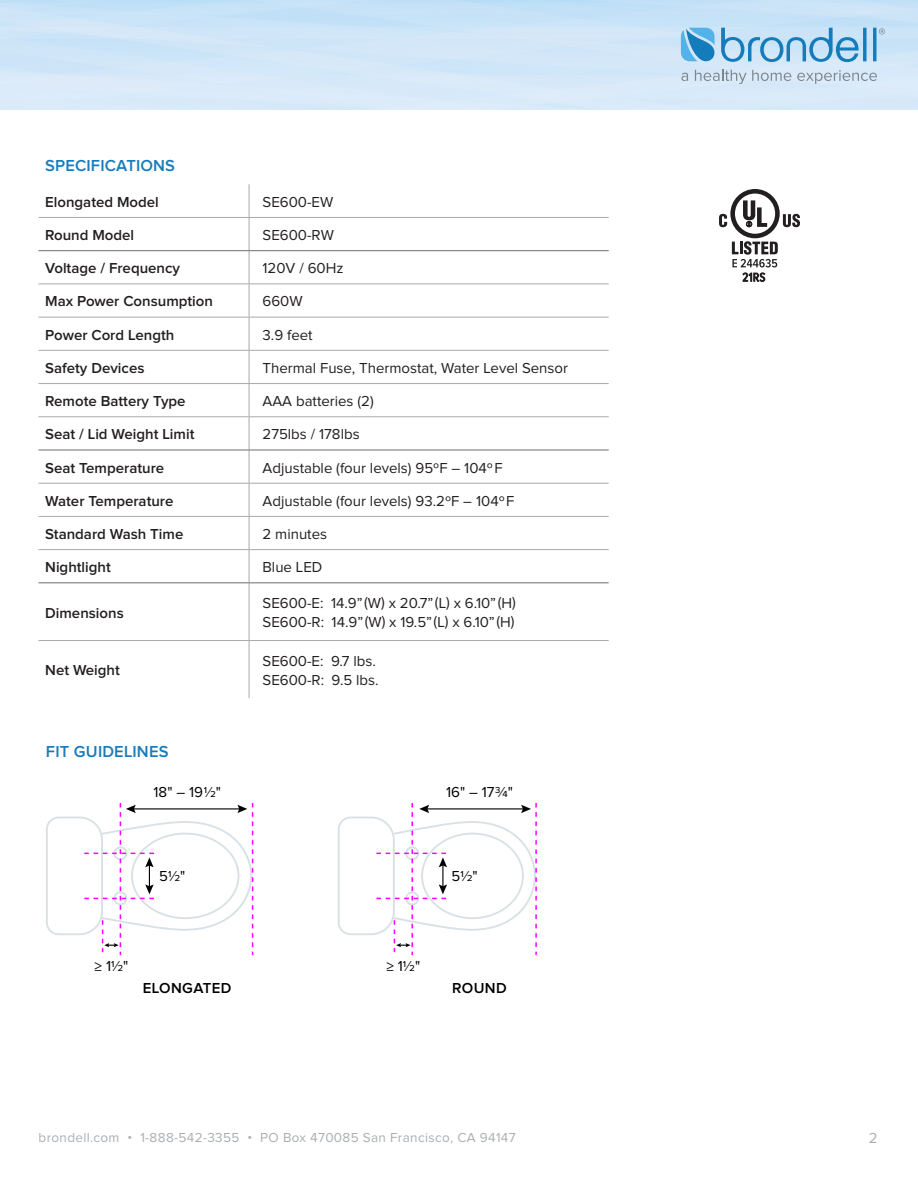
<style>
.page{position:relative;width:918px;height:1188px;background:#fff}
.page>*{position:absolute;margin:0;border:0;box-sizing:border-box;transform-origin:0 0}
.t1{font:600 16.5px "Proxima Nova";letter-spacing:.01em;color:#157cbc}
.t2{font:15px "Proxima Nova";color:#231f20}
.t3{font:600 15px "Proxima Nova";color:#231f20}
.t4{font:15px "Proxima Nova";color:#000}
.t5{font:600 15px "Proxima Nova";letter-spacing:.025em;color:#000}
.t6{font:15px "Proxima Nova";color:#aaaeb2}
.t7{font:13.5px "Proxima Nova";letter-spacing:.025em;color:#aaaeb2}
</style>
<div class="page">
<svg style="left:681px;top:28px;width:204px;height:56px"></svg>
<hr style="left:249px;top:184px;width:1px;height:33px;background:#a8a9ad">
<hr style="left:38px;top:217px;width:211px;height:1px;background:#a8a9ad">
<hr style="left:249px;top:217px;width:360px;height:1px;background:#a8a9ad">
<hr style="left:249px;top:218px;width:1px;height:32px;background:#a8a9ad">
<hr style="left:249px;top:251px;width:1px;height:33px;background:#a8a9ad">
<hr style="left:38px;top:284px;width:211px;height:1px;background:#a8a9ad">
<hr style="left:249px;top:284px;width:360px;height:1px;background:#a8a9ad">
<hr style="left:249px;top:284px;width:1px;height:33px;background:#a8a9ad">
<hr style="left:38px;top:317px;width:211px;height:1px;background:#a8a9ad">
<hr style="left:249px;top:317px;width:360px;height:1px;background:#a8a9ad">
<hr style="left:249px;top:317px;width:1px;height:33px;background:#a8a9ad">
<hr style="left:38px;top:350px;width:211px;height:1px;background:#a8a9ad">
<hr style="left:249px;top:350px;width:360px;height:1px;background:#a8a9ad">
<hr style="left:249px;top:351px;width:1px;height:32px;background:#a8a9ad">
<hr style="left:38px;top:383px;width:211px;height:1px;background:#a8a9ad">
<hr style="left:249px;top:383px;width:360px;height:1px;background:#a8a9ad">
<hr style="left:249px;top:384px;width:1px;height:32px;background:#a8a9ad">
<hr style="left:249px;top:417px;width:1px;height:33px;background:#a8a9ad">
<hr style="left:249px;top:450px;width:1px;height:33px;background:#a8a9ad">
<hr style="left:38px;top:483px;width:211px;height:1px;background:#a8a9ad">
<hr style="left:249px;top:483px;width:360px;height:1px;background:#a8a9ad">
<hr style="left:249px;top:484px;width:1px;height:32px;background:#a8a9ad">
<hr style="left:38px;top:516px;width:211px;height:1px;background:#a8a9ad">
<hr style="left:249px;top:516px;width:360px;height:1px;background:#a8a9ad">
<hr style="left:249px;top:517px;width:1px;height:32px;background:#a8a9ad">
<hr style="left:249px;top:550px;width:1px;height:32px;background:#a8a9ad">
<hr style="left:249px;top:583px;width:1px;height:57px;background:#a8a9ad">
<hr style="left:38px;top:640px;width:211px;height:1px;background:#a8a9ad">
<hr style="left:249px;top:640px;width:360px;height:1px;background:#a8a9ad">
<hr style="left:249px;top:641px;width:1px;height:57px;background:#a8a9ad">
<hr style="left:38px;top:250px;width:211px;height:1px;background:#6c6d70">
<hr style="left:249px;top:250px;width:360px;height:1px;background:#6c6d70">
<hr style="left:38px;top:582px;width:211px;height:1px;background:#6c6d70">
<hr style="left:249px;top:582px;width:360px;height:1px;background:#6c6d70">
<hr style="left:38px;top:416px;width:211px;height:1px;background:#a8a9ad">
<hr style="left:249px;top:416px;width:360px;height:1px;background:#a8a9ad">
<hr style="left:38px;top:450px;width:211px;height:1px;background:#6c6d70">
<hr style="left:249px;top:450px;width:360px;height:1px;background:#6c6d70">
<hr style="left:38px;top:549px;width:211px;height:1px;background:#a8a9ad">
<hr style="left:249px;top:549px;width:360px;height:1px;background:#a8a9ad">
<svg style="left:338px;top:803px;width:199px;height:152px"></svg>
<svg style="left:46px;top:803px;width:207px;height:152px"></svg>
<svg style="left:783px;top:214px;width:17px;height:13px"></svg>
<svg style="left:730px;top:189px;width:50px;height:49px"></svg>
<div style="left:735px;top:194px;width:40px;height:40px;background:#fff;border-radius:50%"></div>
<svg style="left:743px;top:200px;width:24px;height:27px"></svg>
<svg style="left:719px;top:214px;width:8px;height:13px"></svg>
<svg style="left:732px;top:241px;width:46px;height:41px"></svg>
<p class="t1" style="left:45px;top:158px;width:131px">SPECIFICATIONS</p>
<p class="t3" style="left:45px;top:195px;width:115px">Elongated Model</p>
<p class="t2" style="left:263px;top:195px;width:72px">SE600-EW</p>
<p class="t3" style="left:45px;top:228px;width:91px">Round Model</p>
<p class="t2" style="left:263px;top:228px;width:73px">SE600-RW</p>
<p class="t3" style="left:45px;top:261px;width:136px">Voltage / Frequency</p>
<p class="t2" style="left:263px;top:261px;width:82px">120V / 60Hz</p>
<p class="t3" style="left:45px;top:295px;width:169px">Max Power Consumption</p>
<p class="t2" style="left:263px;top:295px;width:42px">660W</p>
<p class="t3" style="left:45px;top:328px;width:131px">Power Cord Length</p>
<p class="t2" style="left:263px;top:328px;width:52px">3.9 feet</p>
<p class="t3" style="left:45px;top:361px;width:101px">Safety Devices</p>
<p class="t2" style="left:263px;top:361px;width:307px">Thermal Fuse, Thermostat, Water Level Sensor</p>
<p class="t3" style="left:45px;top:394px;width:142px">Remote Battery Type</p>
<p class="t2" style="left:263px;top:394px;width:113px">AAA batteries (2)</p>
<p class="t3" style="left:45px;top:427px;width:151px">Seat / Lid Weight Limit</p>
<p class="t2" style="left:263px;top:427px;width:99px">275lbs / 178lbs</p>
<p class="t3" style="left:45px;top:461px;width:121px">Seat Temperature</p>
<p class="t2" style="left:263px;top:461px;width:242px">Adjustable (four levels) 95ºF – 104ºF</p>
<p class="t3" style="left:45px;top:494px;width:130px">Water Temperature</p>
<p class="t2" style="left:263px;top:494px;width:253px">Adjustable (four levels) 93.2ºF – 104ºF</p>
<p class="t3" style="left:45px;top:527px;width:140px">Standard Wash Time</p>
<p class="t2" style="left:263px;top:527px;width:66px">2 minutes</p>
<p class="t3" style="left:45px;top:560px;width:67px">Nightlight</p>
<p class="t2" style="left:263px;top:560px;width:61px">Blue LED</p>
<p class="t3" style="left:45px;top:606px;width:80px">Dimensions</p>
<p class="t2" style="left:263px;top:596px;width:255px">SE600-E: 14.9”(W) x 20.7”(L) x 6.10”(H)</p>
<p class="t2" style="left:263px;top:615px;width:253px">SE600-R: 14.9”(W) x 19.5”(L) x 6.10”(H)</p>
<p class="t3" style="left:45px;top:663px;width:76px">Net Weight</p>
<p class="t1" style="left:46px;top:744px;width:124px">FIT GUIDELINES</p>
<p class="t2" style="left:263px;top:654px;width:115px">SE600-E: 9.7 lbs.</p>
<p class="t2" style="left:263px;top:673px;width:118px">SE600-R: 9.5 lbs.</p>
<p class="t4" style="left:154px;top:785px;width:69px">18" – 19½"</p>
<p class="t4" style="left:446px;top:785px;width:68px">16" – 17¾"</p>
<p class="t4" style="left:159px;top:869px;width:28px">5½"</p>
<p class="t4" style="left:452px;top:869px;width:28px">5½"</p>
<p class="t4" style="left:95px;top:959px;width:35px">≥ 1½"</p>
<p class="t4" style="left:386px;top:959px;width:35px">≥ 1½"</p>
<p class="t5" style="left:143px;top:981px;width:90px">ELONGATED</p>
<p class="t5" style="left:452px;top:981px;width:56px">ROUND</p>
<p class="t7" style="left:39px;top:1131px;width:479px">brondell.com • 1-888-542-3355 • PO Box 470085 San Francisco, CA 94147</p>
<p class="t6" style="left:869px;top:1131px;width:10px">2</p>
</div>
